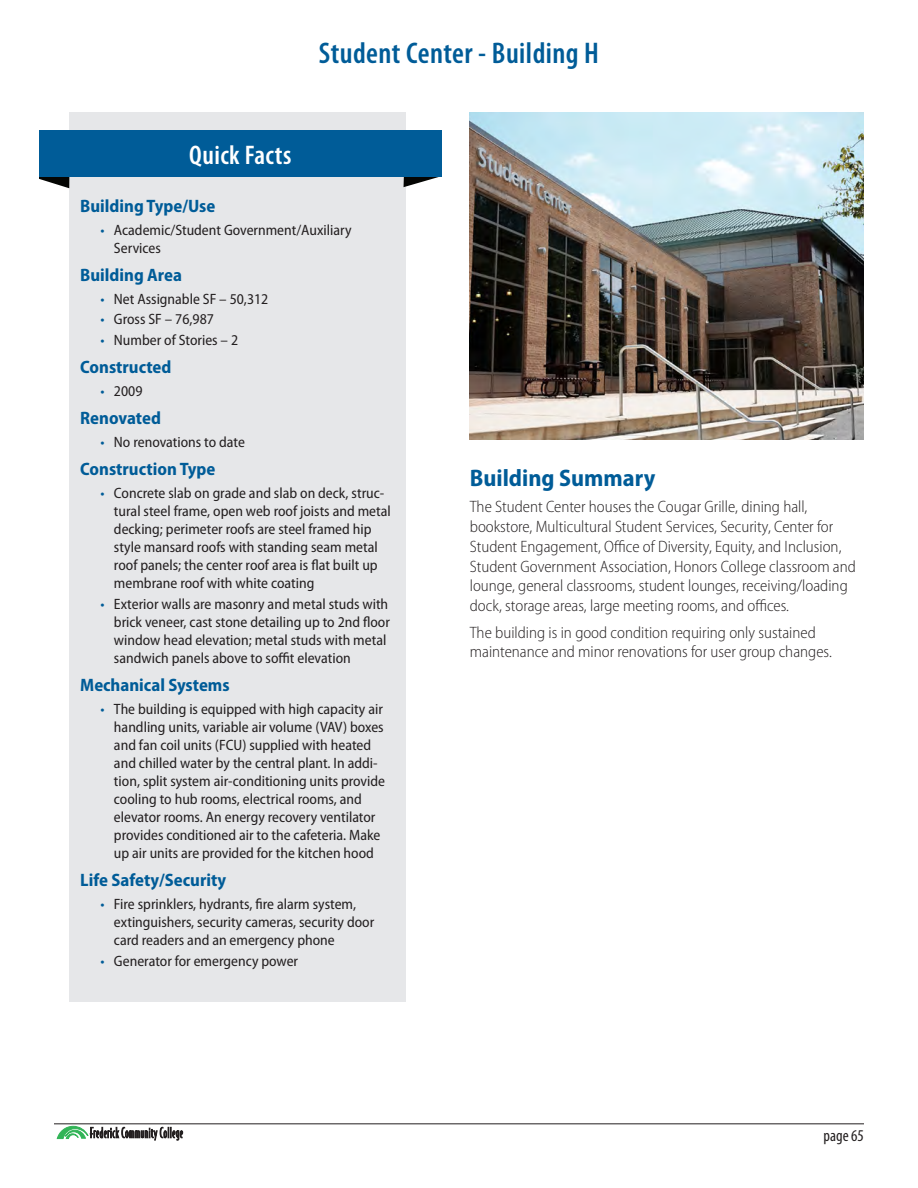
<style>
.page{position:relative;width:918px;height:1188px;background:#fff}
.page>*{position:absolute;margin:0;border:0;box-sizing:border-box;transform-origin:0 0}
.Building_Names_-_App{font:600 condensed 30px "Myriad Pro";letter-spacing:.015em;color:#005c98}
.Quick_Facts{font:600 condensed 27px "Myriad Pro";letter-spacing:.015em;color:#fff}
.Header2{font:700 semi-condensed 24px "Myriad Pro";color:#005c98}
.Quick_Facts_-_bold{font:700 semi-condensed 18px "Myriad Pro";color:#005c98}
.Building_Summary{font:300 semi-condensed 16.5px/19.8px "Myriad Pro";color:#231f20}
.t1{font:condensed 16.5px "Myriad Pro";color:#231f20}
.t2{font:semi-condensed 15px/18px "Myriad Pro";color:#231f20}
.s1{color:#005c98}
</style>
<div class="page">
<hr style="left:54px;top:1123px;width:810px;height:1px;background:#231f20">
<svg style="left:57px;top:1126px;width:126px;height:15px"></svg>
<div style="left:69px;top:113px;width:337px;height:889px;background:#e6e7e9"></div>
<svg style="left:39px;top:177px;width:31px;height:11px"></svg>
<svg style="left:403px;top:177px;width:36px;height:10px"></svg>
<div style="left:39px;top:130px;width:403px;height:47px;background:#005c98"></div>
<img style="left:470px;top:113px;width:394px;height:326px">
<p class="Building_Names_-_App" style="left:319px;top:35px;width:282px">Student Center - Building H</p>
<p class="Quick_Facts" style="left:189px;top:138px;width:104px">Quick Facts</p>
<p class="Quick_Facts_-_bold" style="left:80px;top:194px;width:137px">Building Type/Use</p>
<p class="t2" style="left:114px;top:220px;width:239px;text-indent:-14px"><span class="s1">•</span> Academic/Student Government/Auxiliary<br>Services</p>
<p class="Quick_Facts_-_bold" style="left:80px;top:263px;width:103px">Building Area</p>
<p class="t2" style="left:100px;top:290px;width:169px"><span class="s1">•</span> Net Assignable SF – 50,312</p>
<p class="t2" style="left:100px;top:310px;width:115px"><span class="s1">•</span> Gross SF – 76,987</p>
<p class="t2" style="left:100px;top:330px;width:139px"><span class="s1">•</span> Number of Stories – 2</p>
<p class="Quick_Facts_-_bold" style="left:80px;top:355px;width:93px">Constructed</p>
<p class="t2" style="left:100px;top:382px;width:43px"><span class="s1">•</span> 2009</p>
<p class="Quick_Facts_-_bold" style="left:80px;top:407px;width:82px">Renovated</p>
<p class="t2" style="left:100px;top:433px;width:146px"><span class="s1">•</span> No renovations to date</p>
<p class="Quick_Facts_-_bold" style="left:80px;top:458px;width:137px">Construction Type</p>
<p class="t2" style="left:114px;top:484px;width:278px;text-indent:-14px"><span class="s1">•</span> Concrete slab on grade and slab on deck, struc&shy;tural steel frame, open web roof joists and metal decking; perimeter roofs are steel framed hip style mansard roofs with standing seam metal roof panels; the center roof area is flat built up membrane roof with white coating</p>
<p class="t2" style="left:114px;top:594px;width:278px;text-indent:-14px"><span class="s1">•</span> Exterior walls are masonry and metal studs with brick veneer, cast stone detailing up to 2nd floor window head elevation; metal studs with metal sandwich panels above to soffit elevation</p>
<p class="Quick_Facts_-_bold" style="left:80px;top:673px;width:151px">Mechanical Systems</p>
<p class="t2" style="left:114px;top:700px;width:273px;text-indent:-14px"><span class="s1">•</span> The building is equipped with high capacity air handling units, variable air volume (VAV) boxes and fan coil units (FCU) supplied with heated and chilled water by the central plant. In addi&shy;tion, split system air-conditioning units provide cooling to hub rooms, electrical rooms, and elevator rooms. An energy recovery ventilator provides conditioned air to the cafeteria. Make up air units are provided for the kitchen hood</p>
<p class="Quick_Facts_-_bold" style="left:80px;top:869px;width:147px">Life Safety/Security</p>
<p class="t2" style="left:114px;top:895px;width:262px;text-indent:-14px"><span class="s1">•</span> Fire sprinklers, hydrants, fire alarm system, extinguishers, security cameras, security door card readers and an emergency phone</p>
<p class="t2" style="left:100px;top:951px;width:199px"><span class="s1">•</span> Generator for emergency power</p>
<p class="Header2" style="left:470px;top:462px;width:187px">Building Summary</p>
<p class="Building_Summary" style="left:470px;top:497px;width:388px">The Student Center houses the Cougar Grille, dining hall, bookstore, Multicultural Student Services, Security, Center for Student Engagement, Office of Diversity, Equity, and Inclusion, Student Government Association, Honors College classroom and lounge, general classrooms, student lounges, receiving/loading dock, storage areas, large meeting rooms, and offices.</p>
<p class="Building_Summary" style="left:470px;top:622px;width:364px">The building is in good condition requiring only sustained maintenance and minor renovations for user group changes.</p>
<p class="t1" style="left:824px;top:1126px;width:42px">page 65</p>
</div>
